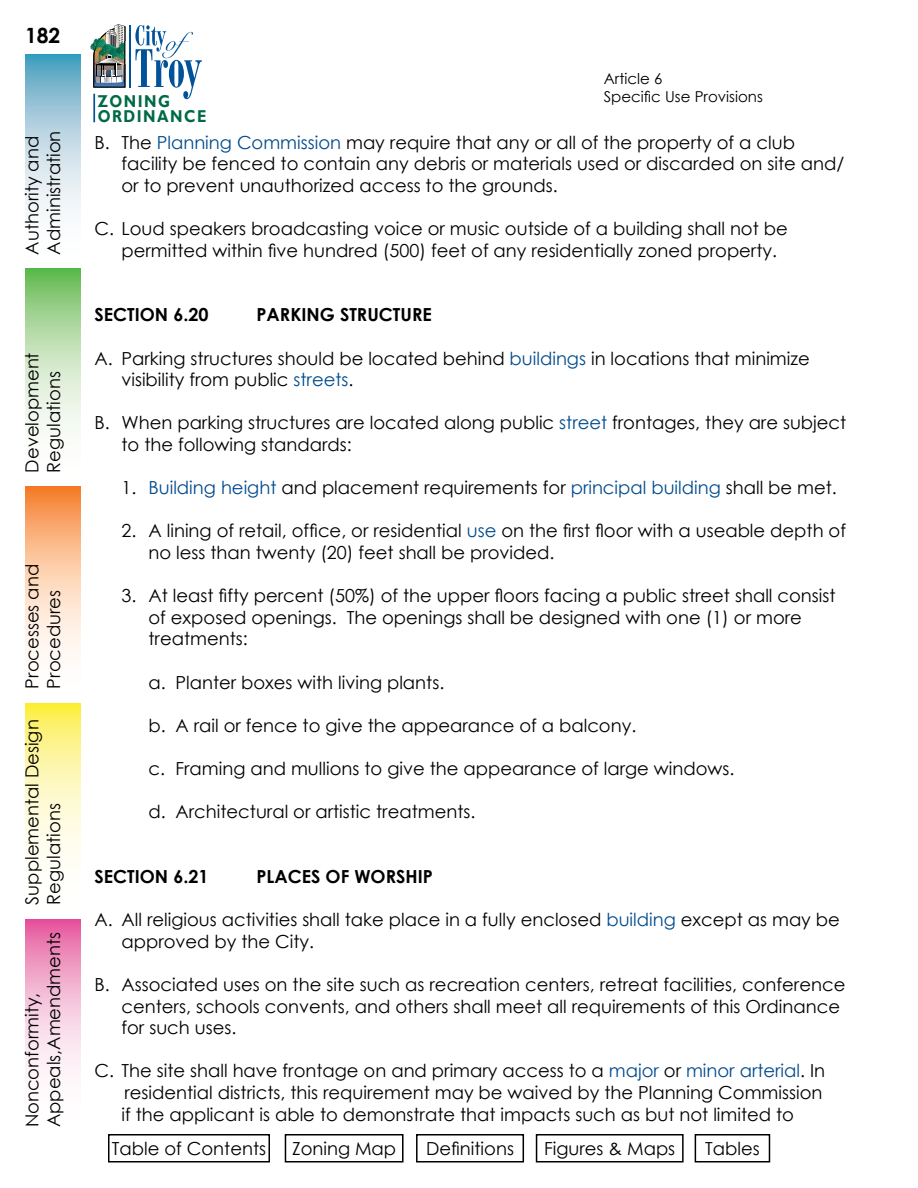
<style>
.page{position:relative;width:918px;height:1188px;background:#fff}
.page>*{position:absolute;margin:0;border:0;box-sizing:border-box;transform-origin:0 0}
.t1{font:700 21px "Century Gothic";color:#000}
.t2{font:18px/21.6px "Century Gothic";color:#000}
.t3{font:700 18px "Century Gothic";color:#000}
.t4{font:700 17.1px/15px "Gill Sans";letter-spacing:.1em;color:#006a44;scale:.86 1}
.t5{font:15px/18px "Century Gothic";color:#000}
.s1{color:#004b8d}
</style>
<div class="page">
<svg style="left:25px;top:54px;width:56px;height:160px;background:#afd1df"></svg>
<svg style="left:25px;top:268px;width:56px;height:165px;background:#bcdfb2"></svg>
<svg style="left:25px;top:486px;width:56px;height:171px;background:#fbc8a3"></svg>
<svg style="left:25px;top:704px;width:56px;height:157px;background:#fdf7b2"></svg>
<svg style="left:25px;top:920px;width:56px;height:155px;background:#f3b6d4"></svg>
<svg style="left:90px;top:24px;width:112px;height:75px"></svg>
<hr style="left:93px;top:94px;width:2px;height:28px;background:#00539b">
<div style="left:416px;top:1134px;width:108px;height:28px;border:2px solid #000"></div>
<div style="left:285px;top:1134px;width:119px;height:28px;border:2px solid #000"></div>
<div style="left:108px;top:1134px;width:162px;height:28px;border:2px solid #000"></div>
<div style="left:536px;top:1134px;width:148px;height:28px;border:2px solid #000"></div>
<div style="left:695px;top:1134px;width:75px;height:28px;border:2px solid #000"></div>
<p class="t1" style="left:25px;top:19px;width:37px">182</p>
<p class="t2" style="left:21px;top:255px;width:125px;rotate:-90deg">Authority and<br>Administration</p>
<p class="t2" style="left:21px;top:472px;width:122px;rotate:-90deg">Development<br>Regulations</p>
<p class="t2" style="left:21px;top:688px;width:126px;rotate:-90deg">Processes and<br>Procedures</p>
<p class="t2" style="left:21px;top:904px;width:187px;rotate:-90deg">Supplemental Design<br>Regulations</p>
<p class="t2" style="left:21px;top:1127px;width:197px;rotate:-90deg">Nonconformity,<br>Appeals,Amendments</p>
<p class="t4" style="left:98px;top:94px;width:128px">ZONING<br>ORDINANCE</p>
<p class="t5" style="left:604px;top:69px;width:161px">Article 6<br>Specific Use Provisions</p>
<p class="t2" style="left:122px;top:131px;width:724px;text-indent:-27px">B. The <span class="s1">Planning Commission</span> may require that any or all of the property of a club facility be fenced to contain any debris or materials used or discarded on site and/ or to prevent unauthorized access to the grounds.</p>
<p class="t2" style="left:122px;top:217px;width:668px;text-indent:-27px">C. Loud speakers broadcasting voice or music outside of a building shall not be permitted within five hundred (500) feet of any residentially zoned property.</p>
<p class="t3" style="left:94px;top:301px;width:116px">SECTION 6.20</p>
<p class="t3" style="left:256px;top:301px;width:177px">PARKING STRUCTURE</p>
<p class="t2" style="left:121px;top:347px;width:690px;text-indent:-27px">A. Parking structures should be located behind <span class="s1">buildings</span> in locations that minimize visibility from public <span class="s1">streets</span>.</p>
<p class="t2" style="left:122px;top:412px;width:726px;text-indent:-27px">B. When parking structures are located along public <span class="s1">street</span> frontages, they are subject to the following standards:</p>
<p class="t2" style="left:122px;top:477px;width:717px">1. <span class="s1">Building height</span> and placement requirements for <span class="s1">principal building</span> shall be met.</p>
<p class="t2" style="left:149px;top:520px;width:699px;text-indent:-27px">2. A lining of retail, office, or residential <span class="s1">use</span> on the first floor with a useable depth of no less than twenty (20) feet shall be provided.</p>
<p class="t2" style="left:149px;top:585px;width:689px;text-indent:-27px">3. At least fifty percent (50%) of the upper floors facing a public street shall consist of exposed openings. The openings shall be designed with one (1) or more treatments:</p>
<p class="t2" style="left:149px;top:671px;width:297px">a. Planter boxes with living plants.</p>
<p class="t2" style="left:149px;top:714px;width:489px">b. A rail or fence to give the appearance of a balcony.</p>
<p class="t2" style="left:149px;top:757px;width:587px">c. Framing and mullions to give the appearance of large windows.</p>
<p class="t2" style="left:149px;top:801px;width:328px">d. Architectural or artistic treatments.</p>
<p class="t3" style="left:95px;top:863px;width:116px">SECTION 6.21</p>
<p class="t3" style="left:257px;top:863px;width:178px">PLACES OF WORSHIP</p>
<p class="t2" style="left:122px;top:909px;width:720px;text-indent:-27px">A. All religious activities shall take place in a fully enclosed <span class="s1">building</span> except as may be approved by the City.</p>
<p class="t2" style="left:122px;top:973px;width:725px;text-indent:-27px">B. Associated uses on the site such as recreation centers, retreat facilities, conference centers, schools convents, and others shall meet all requirements of this Ordinance for such uses.</p>
<p class="t2" style="left:122px;top:1060px;width:705px;text-indent:-27px">C. The site shall have frontage on and primary access to a <span class="s1">major</span> or <span class="s1">minor arterial</span>. In residential districts, this requirement may be waived by the Planning Commission if the applicant is able to demonstrate that impacts such as but not limited to</p>
<p class="t2" style="left:112px;top:1137px;width:156px">Table of Contents</p>
<p class="t2" style="left:292px;top:1137px;width:106px">Zoning Map</p>
<p class="t2" style="left:426px;top:1137px;width:89px">Definitions</p>
<p class="t2" style="left:544px;top:1137px;width:133px">Figures &amp; Maps</p>
<p class="t2" style="left:705px;top:1137px;width:56px">Tables</p>
</div>
